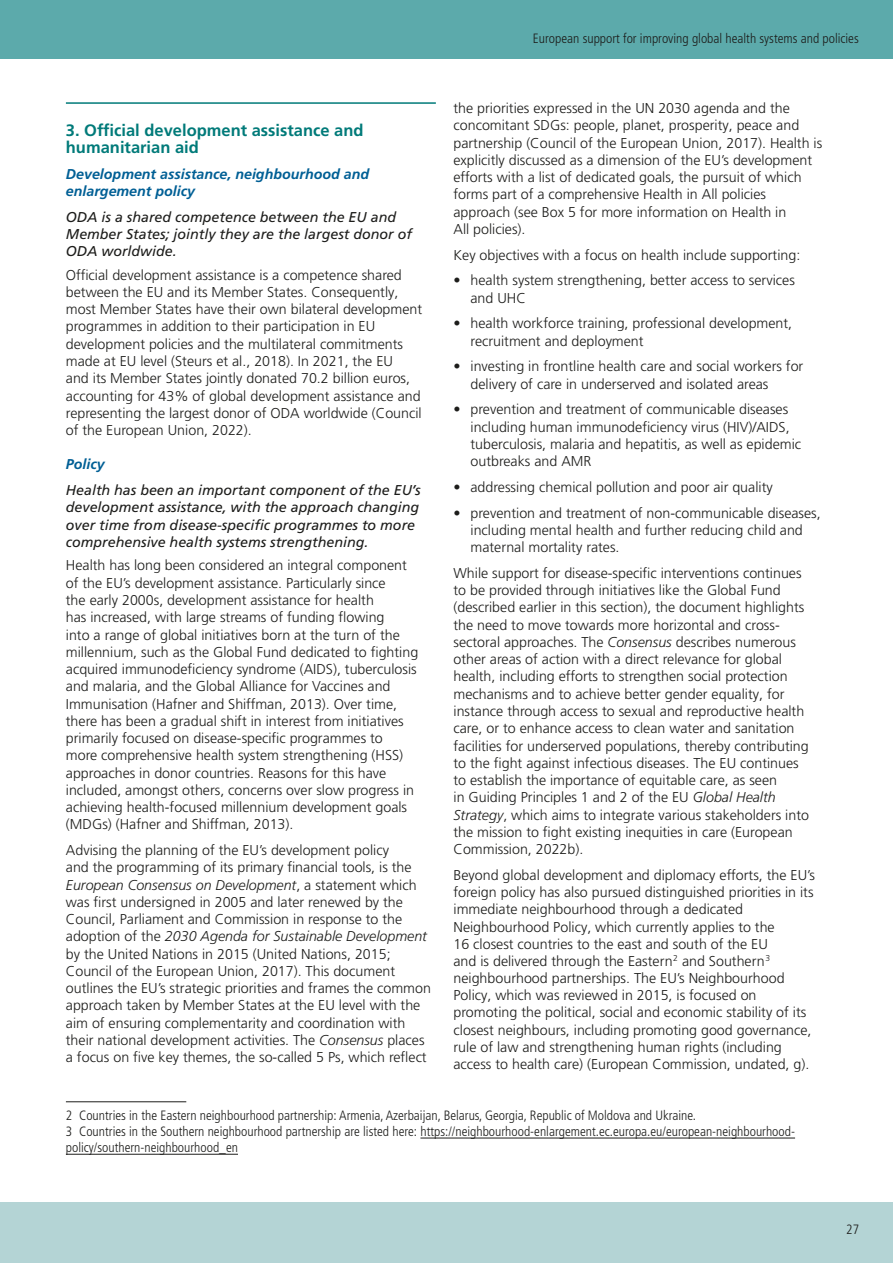
<style>
.page{position:relative;width:893px;height:1263px;background:#fff}
.page>*{position:absolute;margin:0;border:0;box-sizing:border-box;transform-origin:0 0}
.t1{font:700 16.5px/17.1px "Frutiger LT Pro";color:#007a79}
.t2{font:300 14.25px/17.2px "Frutiger LT Pro";color:#1d1d1b}
.t3{font:italic 14.25px/17.2px "Frutiger LT Std";color:#1d1d1b}
.t4{font:italic 700 14.25px/17.2px "Frutiger LT Pro";color:#005f95}
.t5{font:300 condensed 13.5px/16.2px "Frutiger LT Pro";color:#1d1d1b}
.s1{font-style:italic}
</style>
<div class="page">
<div style="left:0;top:0;width:893px;height:59px;background:#5caaab"></div>
<div style="left:0;top:1203px;width:893px;height:60px;background:#b4d4d5"></div>
<hr style="left:66px;top:102px;width:370px;height:2px;background:#007a79">
<hr style="left:66px;top:1101px;width:120px;height:1px;background:#1d1d1b">
<hr style="left:420px;top:1138px;width:375px;height:1px;background:#1d1d1b">
<hr style="left:66px;top:1154px;width:172px;height:1px;background:#1d1d1b">
<p class="t5" style="left:533px;top:30px;width:327px">European support for improving global health systems and policies</p>
<p class="t2" style="left:453px;top:100px;width:370px">the priorities expressed in the UN 2030 agenda and the concomitant SDGs: people, planet, prosperity, peace and partnership (Council of the European Union, 2017). Health is explicitly discussed as a dimension of the EU’s development efforts with a list of dedicated goals, the pursuit of which forms part of a comprehensive Health in All policies approach (see Box 5 for more information on Health in<br>All policies).</p>
<p class="t2" style="left:453px;top:246px;width:348px">Key objectives with a focus on health include supporting:</p>
<p class="t2" style="left:470px;top:272px;width:326px;text-indent:-17px">• health system strengthening, better access to services and UHC</p>
<p class="t2" style="left:470px;top:315px;width:323px;text-indent:-17px">• health workforce training, professional development, recruitment and deployment</p>
<p class="t2" style="left:470px;top:358px;width:334px;text-indent:-17px">• investing in frontline health care and social workers for delivery of care in underserved and isolated areas</p>
<p class="t2" style="left:470px;top:401px;width:332px;text-indent:-17px">• prevention and treatment of communicable diseases including human immunodeficiency virus (HIV)/AIDS, tuberculosis, malaria and hepatitis, as well as epidemic outbreaks and AMR</p>
<p class="t2" style="left:453px;top:478px;width:321px">• addressing chemical pollution and poor air quality</p>
<p class="t2" style="left:470px;top:504px;width:352px;text-indent:-17px">• prevention and treatment of non-communicable diseases, including mental health and further reducing child and maternal mortality rates.</p>
<p class="t2" style="left:453px;top:564px;width:357px">While support for disease-specific interventions continues to be provided through initiatives like the Global Fund (described earlier in this section), the document highlights the need to move towards more horizontal and cross&shy;sectoral approaches. The <span class="s1">Consensus</span> describes numerous other areas of action with a direct relevance for global health, including efforts to strengthen social protection mechanisms and to achieve better gender equality, for instance through access to sexual and reproductive health care, or to enhance access to clean water and sanitation facilities for underserved populations, thereby contributing to the fight against infectious diseases. The EU continues to establish the importance of equitable care, as seen<br>in Guiding Principles 1 and 2 of the EU <span class="s1">Global Health Strategy</span>, which aims to integrate various stakeholders into the mission to fight existing inequities in care (European Commission, 2022b).</p>
<p class="t2" style="left:453px;top:866px;width:363px">Beyond global development and diplomacy efforts, the EU’s foreign policy has also pursued distinguished priorities in its immediate neighbourhood through a dedicated Neighbourhood Policy, which currently applies to the<br>16 closest countries to the east and south of the EU<br>and is delivered through the Eastern<sup>2</sup> and Southern<sup>3 </sup>neighbourhood partnerships. The EU’s Neighbourhood Policy, which was reviewed in 2015, is focused on promoting the political, social and economic stability of its closest neighbours, including promoting good governance, rule of law and strengthening human rights (including access to health care) (European Commission, undated, g).</p>
<p class="t5" style="left:66px;top:1107px;width:731px">2 Countries in the Eastern neighbourhood partnership: Armenia, Azerbaijan, Belarus, Georgia, Republic of Moldova and Ukraine.<br>3 Countries in the Southern neighbourhood partnership are listed here: https://neighbourhood-enlargement.ec.europa.eu/european-neighbourhood&shy;policy/southern-neighbourhood_en</p>
<p class="t1" style="left:66px;top:121px;width:299px">3. Official development assistance and humanitarian aid</p>
<p class="t4" style="left:66px;top:165px;width:305px">Development assistance, neighbourhood and enlargement policy</p>
<p class="t3" style="left:66px;top:208px;width:348px">ODA is a shared competence between the EU and<br>Member States; jointly they are the largest donor of<br>ODA worldwide.</p>
<p class="t2" style="left:66px;top:266px;width:358px">Official development assistance is a competence shared between the EU and its Member States. Consequently, most Member States have their own bilateral development programmes in addition to their participation in EU development policies and the multilateral commitments made at EU level (Steurs et al., 2018). In 2021, the EU<br>and its Member States jointly donated 70.2 billion euros, accounting for 43% of global development assistance and representing the largest donor of ODA worldwide (Council of the European Union, 2022).</p>
<p class="t4" style="left:66px;top:456px;width:40px">Policy</p>
<p class="t3" style="left:66px;top:482px;width:356px">Health has been an important component of the EU’s development assistance, with the approach changing over time from disease-specific programmes to more comprehensive health systems strengthening.</p>
<p class="t2" style="left:66px;top:557px;width:354px">Health has long been considered an integral component of the EU’s development assistance. Particularly since<br>the early 2000s, development assistance for health<br>has increased, with large streams of funding flowing<br>into a range of global initiatives born at the turn of the millennium, such as the Global Fund dedicated to fighting acquired immunodeficiency syndrome (AIDS), tuberculosis and malaria, and the Global Alliance for Vaccines and Immunisation (Hafner and Shiffman, 2013). Over time, there has been a gradual shift in interest from initiatives primarily focused on disease-specific programmes to<br>more comprehensive health system strengthening (HSS) approaches in donor countries. Reasons for this have included, amongst others, concerns over slow progress in achieving health-focused millennium development goals (MDGs) (Hafner and Shiffman, 2013).</p>
<p class="t2" style="left:66px;top:842px;width:366px">Advising the planning of the EU’s development policy<br>and the programming of its primary financial tools, is the <span class="s1">European Consensus on Development</span>, a statement which was first undersigned in 2005 and later renewed by the Council, Parliament and Commission in response to the adoption of the <span class="s1">2030 Agenda for Sustainable Development </span>by the United Nations in 2015 (United Nations, 2015; Council of the European Union, 2017). This document outlines the EU’s strategic priorities and frames the common approach taken by Member States at the EU level with the aim of ensuring complementarity and coordination with their national development activities. The <span class="s1">Consensus</span> places a focus on five key themes, the so-called 5 Ps, which reflect</p>
<p class="t5" style="left:846px;top:1222px;width:14px">27</p>
</div>
